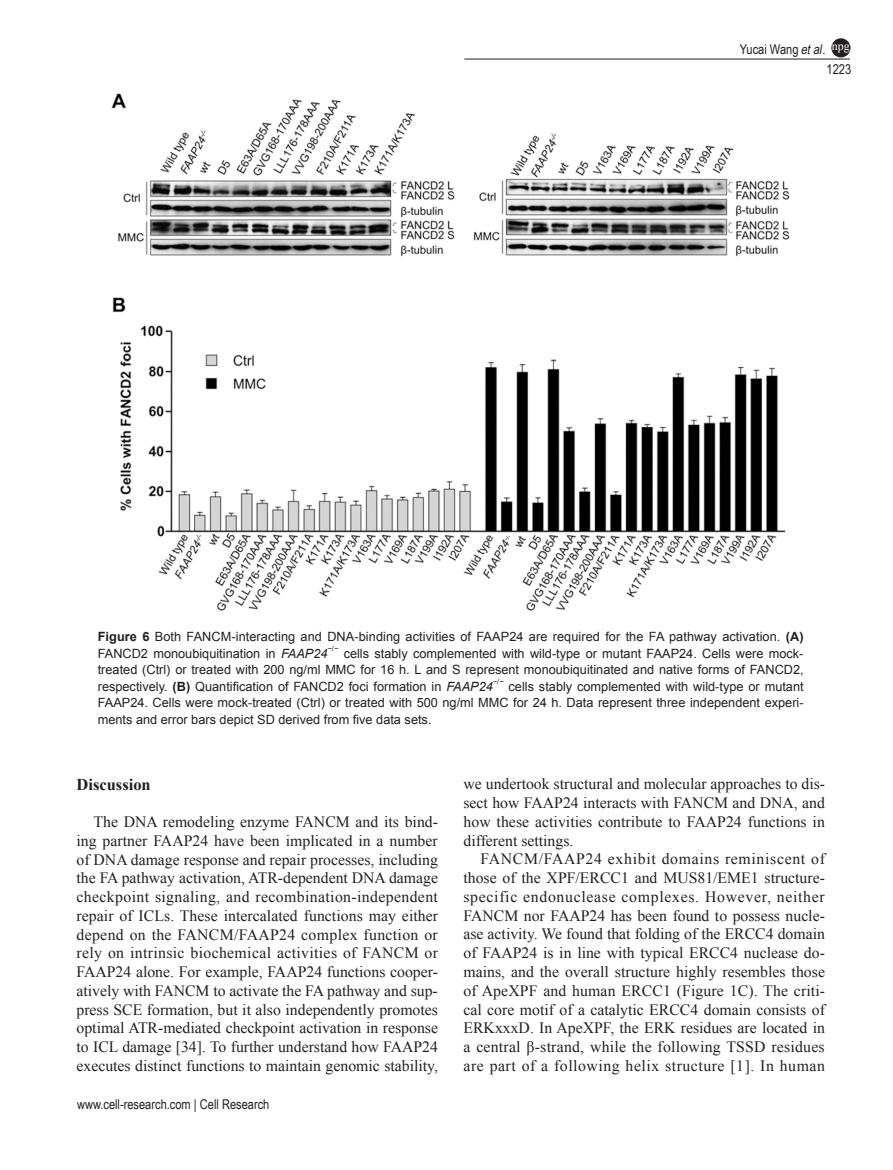
<style>
.page{position:relative;width:893px;height:1170px;background:#fff}
.page>*{position:absolute;margin:0;border:0;box-sizing:border-box;transform-origin:0 0}
.t1{font:16.5px "Times New Roman PS Bold MT2";color:#231f20}
.t2{font:15.75px/18.8px "Times New Roman";color:#231f20;text-align:justify}
.t3{font:15.75px "Times New Roman PSMT2";letter-spacing:.015em;color:#231f20}
.t4{font:15.75px "Times New Roman";letter-spacing:.035em;color:#231f20}
.t5{font:13.5px "Arial Narrow";color:#231f20}
.t6{font:12.75px/16.5px "Arial";color:#231f20}
.t7{font:12.75px/16.5px "Arial MT2";color:#231f20}
.t8{font:12px "Times New Roman";color:#fff}
.t9{font:italic 7.5px "Arial";color:#231f20}
.s1{font-style:italic}
.s2{font-family:"Arial";font-weight:700}
.s3{font-family:"Arial Italic MT2"}
.s4{font-style:normal}
.s5{font-family:"Arial MT2"}
.s6{font-weight:700}
</style>
<div class="page">
<hr style="left:464px;top:59px;width:386px;height:1px;background:#231f20">
<div style="left:832px;top:39px;width:18px;height:18px;background:#231f20;border-radius:50%"></div>
<div style="left:831px;top:38px;width:19px;height:19px;border:2px solid #231f20;border-radius:50%"></div>
<img style="left:111px;top:93px;width:679px;height:518px">
<p class="t8" style="left:832px;top:38px;width:19px">npg</p>
<p class="t5" style="left:740px;top:40px;width:87px">Yucai Wang <span class="s1">etal</span>.</p>
<p class="t5" style="left:826px;top:59px;width:26px">1223</p>
<p class="t7" style="left:98px;top:628px;width:707px"><span class="s2">Figure 6</span> Both FANCM-interacting and DNA-binding activities of FAAP24 are required for the FA pathway activation. <span class="s2">(A)<br></span>FANCD2 monoubiquitination in <span class="s3">FAAP24</span></p>
<p class="t9" style="left:328px;top:644px;width:12px">−<span class="s4">/</span>−</p>
<p class="t7" style="left:344px;top:645px;width:461px">cells stably complemented with wild-type or mutant FAAP24. Cells were mock-</p>
<p class="t6" style="left:98px;top:661px;width:707px">treated (Ctrl) or treated with 200 ng/ml MMC for 16 h. L and S represent monoubiquitinated and native forms of FANCD2, <span class="s5">respectively.</span> <span class="s6">(B)</span> Quantification of FANCD2 foci formation in <span class="s3">FAAP24</span></p>
<p class="t9" style="left:493px;top:677px;width:12px">−<span class="s4">/</span>−</p>
<p class="t7" style="left:509px;top:678px;width:297px">cells stably complemented with wild-type or mutant</p>
<p class="t6" style="left:98px;top:694px;width:707px">FAAP24. Cells were mock-treated (Ctrl) or treated with 500 ng/ml MMC for 24 h. Data represent three independent experi&shy;ments and error bars depict SD derived from five data sets.</p>
<p class="t1" style="left:77px;top:773px;width:76px">Discussion</p>
<p class="t2" style="left:77px;top:812px;width:363px;text-indent:17px">The DNA remodeling enzyme FANCM and its bind&shy;ing partner FAAP24 have been implicated in a number of DNA damage response and repair processes, including the FA pathway activation, ATR-dependent DNA damage checkpoint signaling, and recombination-independent repair of ICLs. These intercalated functions may either depend on the FANCM/FAAP24 complex function or rely on intrinsic biochemical activities of FANCM or FAAP24 alone. For example, FAAP24 functions cooper&shy;atively with FANCM to activate the FA pathway and sup&shy;press SCE formation, but it also independently promotes optimal ATR-mediated checkpoint activation in response to ICL damage [34]. To further understand how FAAP24 executes distinct functions to maintain genomic stability,</p>
<p class="t5" style="left:77px;top:1094px;width:194px">www.cell-research.com | Cell Research</p>
<p class="t2" style="left:463px;top:774px;width:363px">we undertook structural and molecular approaches to dis&shy;sect how FAAP24 interacts with FANCM and DNA, and how these activities contribute to FAAP24 functions in different settings.</p>
<p class="t2" style="left:463px;top:849px;width:363px;text-indent:17px">FANCM/FAAP24 exhibit domains reminiscent of those of the XPF/ERCC1 and MUS81/EME1 structure&shy;specific endonuclease complexes. However, neither FANCM nor FAAP24 has been found to possess nucle&shy;ase activity. We found that folding of the ERCC4 domain of FAAP24 is in line with typical ERCC4 nuclease do&shy;mains, and the overall structure highly resembles those of ApeXPF and human ERCC1 (Figure 1C). The criti&shy;cal core motif of a catalytic ERCC4 domain consists of ERKxxxD. In ApeXPF, the ERK residues are located in</p>
<p class="t3" style="left:463px;top:1036px;width:363px">a central β-strand, while the following TSSD residues</p>
<p class="t4" style="left:463px;top:1054px;width:363px">are part of a following helix structure [1]. In human</p>
</div>
